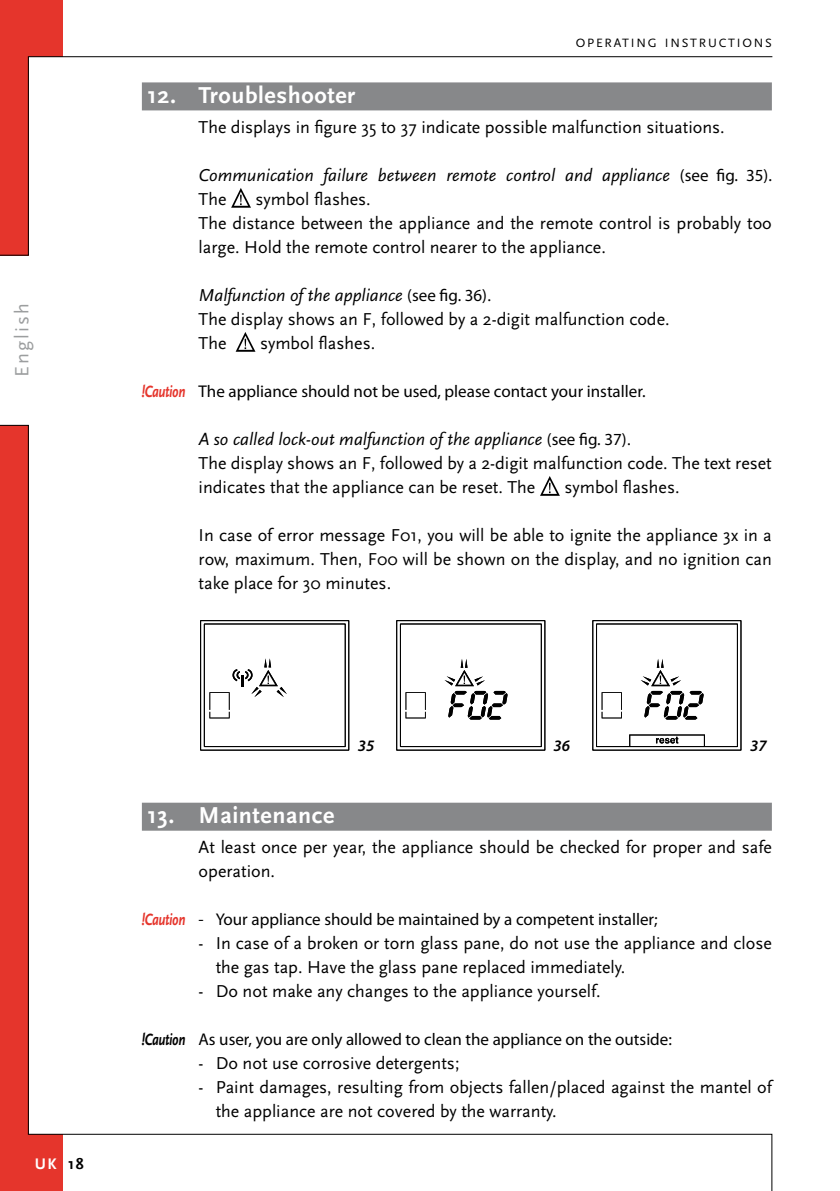
<style>
.page{position:relative;width:840px;height:1191px;background:#fff}
.page>*{position:absolute;margin:0;border:0;box-sizing:border-box;transform-origin:0 0}
.t1{font:700 24px "Scala Sans";letter-spacing:.025em;color:#fff}
.t2{font:20px "Scala Sans";letter-spacing:.105em;color:#9c9e9f}
.t3{font:18px/24px "Scala Sans";color:#000}
.t4{font:italic 18px/24px "Scala Sans";color:#000}
.t5{font:17px "Myriad Pro";color:#000}
.t6{font:italic 600 16px "Myriad Pro";color:#000}
.t7{font:700 16px "Scala Sans";color:#000}
.t8{font:700 16px "Scala Sans";color:#fff}
.t9{font:12.6px "Scala Sans";letter-spacing:.145em;color:#000}
.s1{font-family:"Myriad Pro";font-style:normal;font-size:17px}
.s2{font-style:normal}
.s3{font-style:italic}
.s4{font-family:"Myriad Pro";font-size:17px}
.s5{font-family:"Scala Sans";font-weight:700;font-style:italic;color:#e5352c}
.s6{font-family:"Scala Sans";font-weight:700;font-style:italic}
</style>
<div class="page">
<svg style="left:0;top:57px;width:29px;height:198px;background:#dc332a"></svg>
<svg style="left:0;top:425px;width:29px;height:709px;background:#dc332a"></svg>
<div style="left:142px;top:82px;width:629px;height:28px;background:#87888a"></div>
<div style="left:142px;top:802px;width:629px;height:28px;background:#87888a"></div>
<svg style="left:231px;top:188px;width:20px;height:20px"></svg>
<svg style="left:235px;top:332px;width:20px;height:20px"></svg>
<svg style="left:540px;top:476px;width:19px;height:20px"></svg>
<div style="left:204px;top:623px;width:141px;height:124px;border:1px solid #000"></div>
<div style="left:200px;top:620px;width:149px;height:130px;border:1px solid #000"></div>
<svg style="left:209px;top:658px;width:78px;height:60px"></svg>
<svg style="left:405px;top:692px;width:20px;height:26px"></svg>
<div style="left:396px;top:620px;width:148px;height:130px;border:1px solid #000"></div>
<svg style="left:444px;top:659px;width:63px;height:60px"></svg>
<svg style="left:601px;top:692px;width:20px;height:26px"></svg>
<svg style="left:629px;top:734px;width:75px;height:10px"></svg>
<div style="left:592px;top:620px;width:148px;height:130px;border:1px solid #000"></div>
<svg style="left:640px;top:659px;width:63px;height:60px"></svg>
<div style="left:0;top:1134px;width:62px;height:57px;background:#e5352c"></div>
<div style="left:0;top:0;width:62px;height:57px;background:#e5352c"></div>
<hr style="left:28px;top:56px;width:743px;height:1px;background:#000">
<svg style="left:28px;top:1133px;width:744px;height:58px"></svg>
<p class="t2" style="left:11px;top:377px;width:75px;rotate:-90deg">English</p>
<p class="t9" style="left:575px;top:36px;width:197px">OPERATING INSTRUCTIONS</p>
<h1 class="t1" style="left:147px;top:82px;width:209px">12. Troubleshooter</h1>
<p class="t3" style="left:198px;top:116px;width:527px">The displays in figure 35 to 37 indicate possible malfunction situations.</p>
<p class="t4" style="left:198px;top:164px;width:574px">Communication failure between remote control and appliance <span class="s1">(see fig. 35).<br></span><span class="s2">The</span></p>
<p class="t3" style="left:198px;top:188px;width:574px;text-indent:57px">symbol flashes.<br>The distance between the appliance and the remote control is probably too large. Hold the remote control nearer to the appliance.</p>
<p class="t3" style="left:198px;top:284px;width:472px"><span class="s3">Malfunction of the appliance</span> <span class="s4">(see fig. 36)</span>.<br>The display shows an F, followed by a 2-digit malfunction code.<br>The</p>
<p class="t3" style="left:260px;top:332px;width:117px">symbol flashes.</p>
<p class="t5" style="left:142px;top:381px;width:505px"><span class="s5">!Caution</span> The appliance should not be used, please contact your installer.</p>
<p class="t3" style="left:198px;top:428px;width:574px"><span class="s3">A so called lock-out malfunction of the appliance</span> <span class="s4">(see fig. 37)</span>.<br>The display shows an F, followed by a 2-digit malfunction code. The text reset indicates that the appliance can be reset. The</p>
<p class="t3" style="left:564px;top:476px;width:117px">symbol flashes.</p>
<p class="t3" style="left:198px;top:524px;width:574px;text-align:justify">In case of error message F01, you will be able to ignite the appliance 3x in a row, maximum. Then, F00 will be shown on the display, and no ignition can take place for 30 minutes.</p>
<p class="t8" style="left:35px;top:1154px;width:23px">UK</p>
<p class="t7" style="left:68px;top:1154px;width:17px">18</p>
<p class="t6" style="left:357px;top:735px;width:18px">35</p>
<p class="t6" style="left:553px;top:735px;width:18px">36</p>
<p class="t6" style="left:749px;top:735px;width:18px">37</p>
<h1 class="t1" style="left:147px;top:802px;width:188px">13. Maintenance</h1>
<p class="t3" style="left:198px;top:836px;width:574px">At least once per year, the appliance should be checked for proper and safe operation.</p>
<p class="t5" style="left:142px;top:909px;width:517px"><span class="s5">!Caution</span> - Your appliance should be maintained by a competent installer;</p>
<p class="t3" style="left:215px;top:932px;width:557px;text-indent:-17px">- In case of a broken or torn glass pane, do not use the appliance and close the gas tap. Have the glass pane replaced immediately.</p>
<p class="t3" style="left:198px;top:980px;width:403px">- Do not make any changes to the appliance yourself.</p>
<p class="t5" style="left:142px;top:1029px;width:531px"><span class="s6">!Caution</span> As user, you are only allowed to clean the appliance on the outside:</p>
<p class="t3" style="left:198px;top:1052px;width:262px">- Do not use corrosive detergents;</p>
<p class="t3" style="left:215px;top:1076px;width:557px;text-indent:-17px">- Paint damages, resulting from objects fallen/placed against the mantel of the appliance are not covered by the warranty.</p>
</div>
